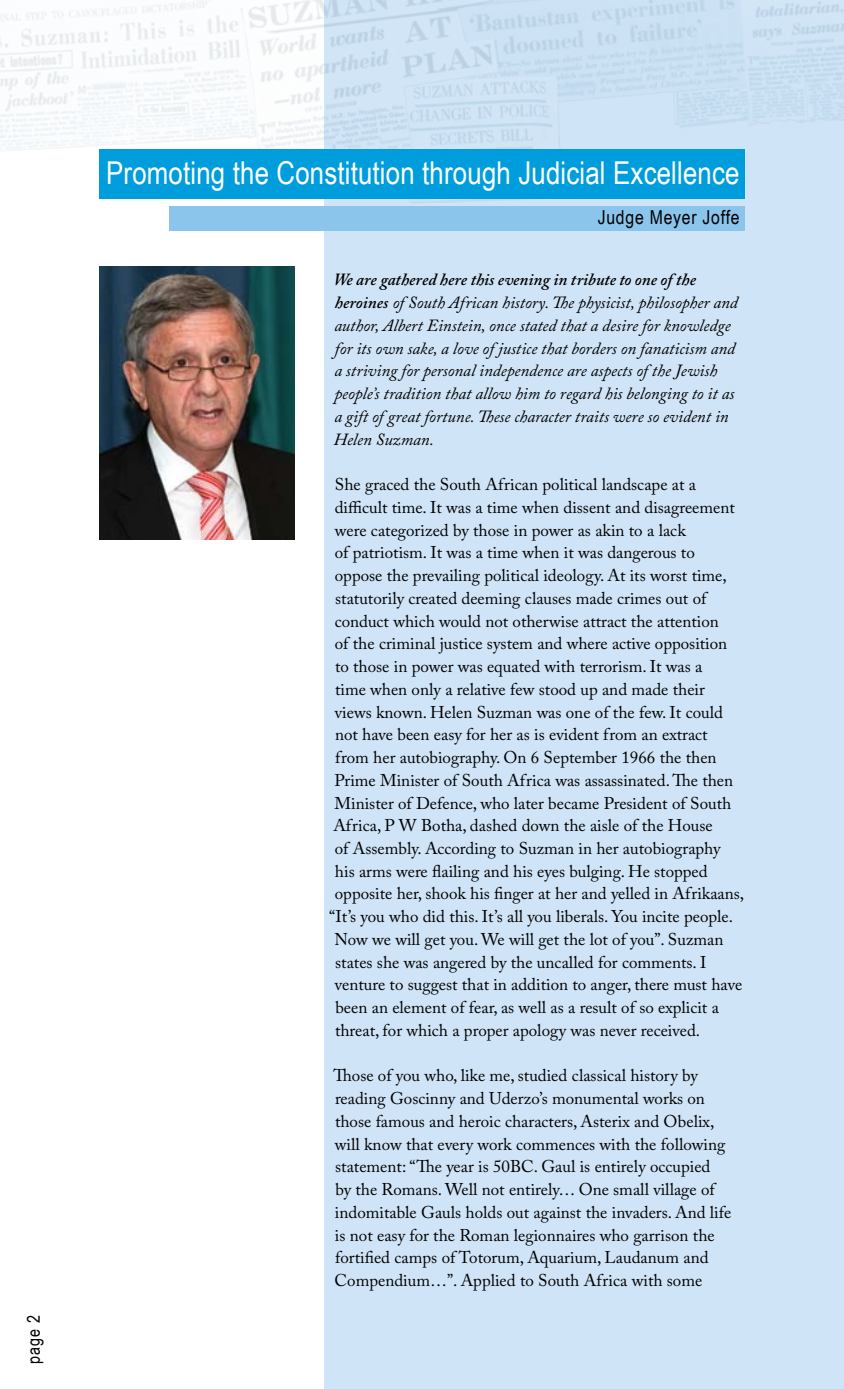
<style>
.page{position:relative;width:844px;height:1389px;background:#fff}
.page>*{position:absolute;margin:0;border:0;box-sizing:border-box;transform-origin:0 0}
.t1{font:31.5px "Arial Narrow";letter-spacing:.005em;color:#fff}
.t2{font:19.25px "Arial Narrow";letter-spacing:.04em;color:#000}
.t3{font:17.5px "Arial Narrow";color:#000}
.t4{font:16.97px/22.8px "Adobe Caslon Pro";color:#000}
.t5{font:italic 16.97px/22.8px "Adobe Caslon Pro";color:#000}
.s1{font-weight:600}
</style>
<div class="page">
<div style="left:324px;top:0;width:519px;height:1389px;background:#cfe4f6"></div>
<img style="left:0;top:0;width:843px;height:217px">
<div style="left:169px;top:206px;width:575px;height:24px;background:#8bc5eb"></div>
<div style="left:99px;top:149px;width:645px;height:49px;background:#009ddc"></div>
<img style="left:99px;top:266px;width:195px;height:273px">
<p class="t3" style="left:21px;top:1364px;width:51px;rotate:-90deg">page 2</p>
<h1 class="t1" style="left:106px;top:150px;width:634px">Promoting the Constitution through Judicial Excellence</h1>
<p class="t2" style="left:597px;top:203px;width:143px">Judge Meyer Joffe</p>
<p class="t5" style="left:333px;top:268px;width:405px"><span class="s1">We are gathered here this evening in tribute to one of the heroines</span> of South African history. The physicist, philosopher and author, Albert Einstein, once stated that a desire for knowledge for its own sake, a love of justice that borders on fanaticism and a striving for personal independence are aspects of the Jewish people’s tradition that allow him to regard his belonging to it as a gift of great fortune. These character traits were so evident in Helen Suzman.</p>
<p class="t4" style="left:335px;top:473px;width:363px">She graced the South African political landscape at a</p>
<p class="t4" style="left:335px;top:496px;width:401px">difficult time. It was a time when dissent and disagreement</p>
<p class="t4" style="left:335px;top:518px;width:352px">were categorized by those in power as akin to a lack</p>
<p class="t4" style="left:335px;top:541px;width:361px">of patriotism. It was a time when it was dangerous to</p>
<p class="t4" style="left:335px;top:564px;width:393px">oppose the prevailing political ideology. At its worst time,</p>
<p class="t4" style="left:335px;top:587px;width:372px">statutorily created deeming clauses made crimes out of</p>
<p class="t4" style="left:335px;top:609px;width:385px">conduct which would not otherwise attract the attention</p>
<p class="t4" style="left:335px;top:632px;width:394px">of the criminal justice system and where active opposition</p>
<p class="t4" style="left:335px;top:655px;width:369px">to those in power was equated with terrorism. It was a</p>
<p class="t4" style="left:335px;top:678px;width:371px">time when only a relative few stood up and made their</p>
<p class="t4" style="left:335px;top:700px;width:389px">views known. Helen Suzman was one of the few. It could</p>
<p class="t4" style="left:335px;top:723px;width:374px">not have been easy for her as is evident from an extract</p>
<p class="t4" style="left:335px;top:746px;width:383px">from her autobiography. On 6 September 1966 the then</p>
<p class="t4" style="left:334px;top:769px;width:400px">Prime Minister of South Africa was assassinated. The then</p>
<p class="t4" style="left:334px;top:791px;width:398px">Minister of Defence, who later became President of South</p>
<p class="t4" style="left:333px;top:814px;width:381px">Africa, P W Botha, dashed down the aisle of the House</p>
<p class="t4" style="left:335px;top:837px;width:387px">of Assembly. According to Suzman in her autobiography</p>
<p class="t4" style="left:335px;top:859px;width:374px">his arms were flailing and his eyes bulging. He stopped</p>
<p class="t4" style="left:335px;top:882px;width:411px">opposite her, shook his finger at her and yelled in Afrikaans,</p>
<p class="t4" style="left:329px;top:905px;width:405px">“It’s you who did this. It’s all you liberals. You incite people.</p>
<p class="t4" style="left:334px;top:928px;width:390px">Now we will get you. We will get the lot of you”. Suzman</p>
<p class="t4" style="left:335px;top:950px;width:372px">states she was angered by the uncalled for comments. I</p>
<p class="t4" style="left:335px;top:973px;width:409px">venture to suggest that in addition to anger, there must have</p>
<p class="t4" style="left:335px;top:996px;width:385px">been an element of fear, as well as a result of so explicit a</p>
<p class="t4" style="left:335px;top:1019px;width:366px">threat, for which a proper apology was never received.</p>
<p class="t4" style="left:333px;top:1064px;width:399px">Those of you who, like me, studied classical history by reading Goscinny and Uderzo’s monumental works on those famous and heroic characters, Asterix and Obelix, will know that every work commences with the following statement: “The year is 50BC. Gaul is entirely occupied<br>by the Romans. Well not entirely… One small village of indomitable Gauls holds out against the invaders. And life is not easy for the Roman legionnaires who garrison the fortified camps of Totorum, Aquarium, Laudanum and Compendium…”. Applied to South Africa with some</p>
</div>
